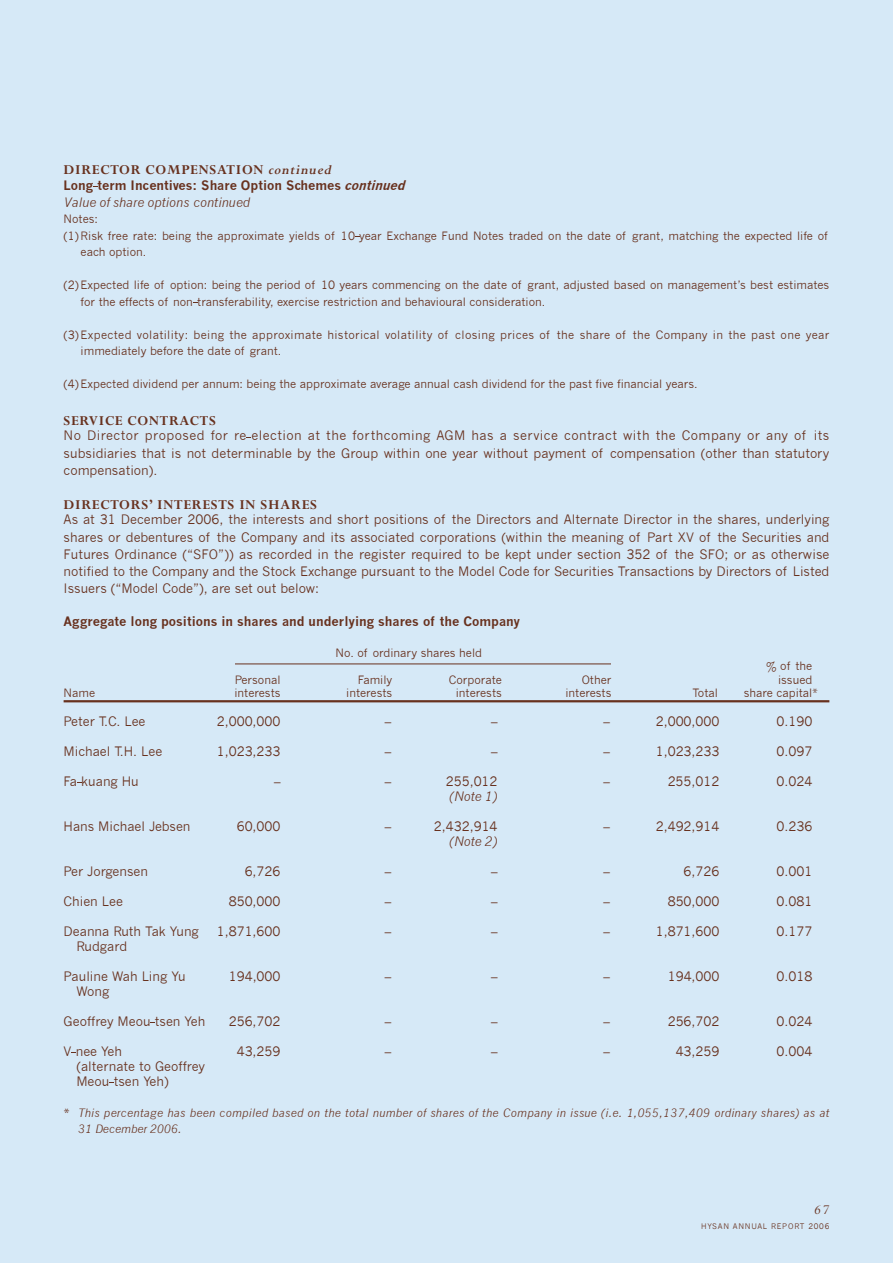
<style>
.page{position:relative;width:893px;height:1263px;background:#fff}
.page>*{position:absolute;margin:0;border:0;box-sizing:border-box;transform-origin:0 0}
.t1{font:700 15px "Perpetua Std";letter-spacing:.05em;color:#68311e}
.t2{font:italic 15px "Perpetua Std";color:#68311e}
.t3{font:12.75px/17.2px "News Gothic";color:#68311e;text-align:justify}
.t4{font:700 12.75px/17.2px "News Gothic";color:#68311e}
.t5{font:italic 12.75px "News Gothic";color:#68311e}
.t6{font:11.25px/16.5px "News Gothic";color:#68311e}
.t7{font:11.25px/16.5px "News Gothic";letter-spacing:.03em;color:#68311e}
.t8{font:italic 11.25px/16.5px "News Gothic";letter-spacing:.02em;color:#68311e}
.t9{font:7.5px "News Gothic";letter-spacing:.1em;color:#68311e}
.s1{font-style:italic}
.s2{font-weight:400;font-style:italic}
</style>
<div class="page">
<div style="left:0;top:0;width:892px;height:1263px;background:#d6e9f7"></div>
<hr style="left:64px;top:700px;width:765px;height:2px;background:#68311e">
<hr style="left:235px;top:664px;width:376px;height:1px;background:#68311e">
<p class="t1" style="left:64px;top:164px;width:269px">DIRECTOR COMPENSATION <span class="s1">continued</span></p>
<p class="t4" style="left:64px;top:177px;width:347px">Long term Incentives: Share Option Schemes <span class="s1">continued<br></span><span class="s2">Value of share options continued</span></p>
<p class="t6" style="left:64px;top:211px;width:36px">Notes:</p>
<p class="t6" style="left:64px;top:227px;width:765px">(1) Risk free rate: being the approximate yields of 10 year Exchange Fund Notes traded on the date of grant, matching the expected life of</p>
<p class="t6" style="left:81px;top:244px;width:67px">each option.</p>
<p class="t6" style="left:81px;top:277px;width:750px;text-indent:-17px">(2) Expected life of option: being the period of 10 years commencing on the date of grant, adjusted based on management’s best estimates for the effects of non transferability, exercise restriction and behavioural consideration.</p>
<p class="t7" style="left:81px;top:326px;width:750px;text-indent:-17px">(3) Expected volatility: being the approximate historical volatility of closing prices of the share of the Company in the past one year immediately before the date of grant.</p>
<p class="t6" style="left:64px;top:376px;width:635px">(4) Expected dividend per annum: being the approximate average annual cash dividend for the past five financial years.</p>
<p class="t1" style="left:64px;top:414px;width:154px">SERVICE CONTRACTS</p>
<p class="t3" style="left:64px;top:427px;width:767px">No Director proposed for re election at the forthcoming AGM has a service contract with the Company or any of its subsidiaries that is not determinable by the Group within one year without payment of compensation (other than statutory compensation).</p>
<p class="t1" style="left:64px;top:498px;width:255px">DIRECTORS’ INTERESTS IN SHARES</p>
<p class="t3" style="left:64px;top:511px;width:767px">As at 31 December 2006, the interests and short positions of the Directors and Alternate Director in the shares, underlying shares or debentures of the Company and its associated corporations (within the meaning of Part XV of the Securities and Futures Ordinance (“SFO”)) as recorded in the register required to be kept under section 352 of the SFO; or as otherwise notified to the Company and the Stock Exchange pursuant to the Model Code for Securities Transactions by Directors of Listed Issuers (“Model Code”), are set out below:</p>
<p class="t4" style="left:64px;top:612px;width:458px">Aggregate long positions in shares and underlying shares of the Company</p>
<p class="t6" style="left:335px;top:644px;width:148px">No. of ordinary shares held</p>
<p class="t6" style="left:766px;top:658px;width:48px">% of the</p>
<p class="t6" style="left:235px;top:671px;width:47px">Personal</p>
<p class="t6" style="left:358px;top:671px;width:36px">Family</p>
<p class="t6" style="left:449px;top:671px;width:54px">Corporate</p>
<p class="t6" style="left:581px;top:671px;width:31px">Other</p>
<p class="t6" style="left:778px;top:671px;width:36px">issued</p>
<p class="t6" style="left:64px;top:685px;width:33px">Name</p>
<p class="t6" style="left:234px;top:685px;width:48px">interests</p>
<p class="t6" style="left:346px;top:685px;width:48px">interests</p>
<p class="t6" style="left:456px;top:685px;width:48px">interests</p>
<p class="t6" style="left:565px;top:685px;width:48px">interests</p>
<p class="t6" style="left:692px;top:685px;width:27px">Total</p>
<p class="t6" style="left:743px;top:685px;width:75px">share capital *</p>
<p class="t3" style="left:64px;top:712px;width:83px">Peter T.C. Lee</p>
<p class="t3" style="left:217px;top:712px;width:65px">2,000,000</p>
<p class="t3" style="left:385px;top:712px;width:8px">–</p>
<p class="t3" style="left:491px;top:712px;width:8px">–</p>
<p class="t3" style="left:603px;top:712px;width:8px">–</p>
<p class="t3" style="left:655px;top:712px;width:65px">2,000,000</p>
<p class="t3" style="left:776px;top:712px;width:37px">0.190</p>
<p class="t3" style="left:64px;top:742px;width:100px">Michael T.H. Lee</p>
<p class="t3" style="left:217px;top:742px;width:65px">1,023,233</p>
<p class="t3" style="left:385px;top:742px;width:8px">–</p>
<p class="t3" style="left:491px;top:742px;width:8px">–</p>
<p class="t3" style="left:603px;top:742px;width:8px">–</p>
<p class="t3" style="left:655px;top:742px;width:65px">1,023,233</p>
<p class="t3" style="left:776px;top:742px;width:37px">0.097</p>
<p class="t3" style="left:64px;top:772px;width:77px">Fa kuang Hu</p>
<p class="t3" style="left:274px;top:772px;width:8px">–</p>
<p class="t3" style="left:385px;top:772px;width:8px">–</p>
<p class="t3" style="left:446px;top:772px;width:53px">255,012</p>
<p class="t3" style="left:603px;top:772px;width:8px">–</p>
<p class="t3" style="left:667px;top:772px;width:53px">255,012</p>
<p class="t3" style="left:776px;top:772px;width:37px">0.024</p>
<p class="t5" style="left:449px;top:788px;width:49px">(Note 1)</p>
<p class="t3" style="left:64px;top:817px;width:128px">Hans Michael Jebsen</p>
<p class="t3" style="left:237px;top:817px;width:45px">60,000</p>
<p class="t3" style="left:385px;top:817px;width:8px">–</p>
<p class="t3" style="left:434px;top:817px;width:65px">2,432,914</p>
<p class="t3" style="left:603px;top:817px;width:8px">–</p>
<p class="t3" style="left:655px;top:817px;width:65px">2,492,914</p>
<p class="t3" style="left:776px;top:817px;width:37px">0.236</p>
<p class="t5" style="left:449px;top:833px;width:49px">(Note 2)</p>
<p class="t3" style="left:64px;top:862px;width:86px">Per Jorgensen</p>
<p class="t3" style="left:245px;top:862px;width:37px">6,726</p>
<p class="t3" style="left:385px;top:862px;width:8px">–</p>
<p class="t3" style="left:491px;top:862px;width:8px">–</p>
<p class="t3" style="left:603px;top:862px;width:8px">–</p>
<p class="t3" style="left:683px;top:862px;width:37px">6,726</p>
<p class="t3" style="left:776px;top:862px;width:37px">0.001</p>
<p class="t3" style="left:64px;top:892px;width:61px">Chien Lee</p>
<p class="t3" style="left:229px;top:892px;width:53px">850,000</p>
<p class="t3" style="left:385px;top:892px;width:8px">–</p>
<p class="t3" style="left:491px;top:892px;width:8px">–</p>
<p class="t3" style="left:603px;top:892px;width:8px">–</p>
<p class="t3" style="left:667px;top:892px;width:53px">850,000</p>
<p class="t3" style="left:776px;top:892px;width:37px">0.081</p>
<p class="t3" style="left:64px;top:922px;width:137px">Deanna Ruth Tak Yung</p>
<p class="t3" style="left:217px;top:922px;width:65px">1,871,600</p>
<p class="t3" style="left:385px;top:922px;width:8px">–</p>
<p class="t3" style="left:491px;top:922px;width:8px">–</p>
<p class="t3" style="left:603px;top:922px;width:8px">–</p>
<p class="t3" style="left:655px;top:922px;width:65px">1,871,600</p>
<p class="t3" style="left:776px;top:922px;width:37px">0.177</p>
<p class="t3" style="left:76px;top:937px;width:52px">Rudgard</p>
<p class="t3" style="left:64px;top:967px;width:123px">Pauline Wah Ling Yu</p>
<p class="t3" style="left:229px;top:967px;width:53px">194,000</p>
<p class="t3" style="left:385px;top:967px;width:8px">–</p>
<p class="t3" style="left:491px;top:967px;width:8px">–</p>
<p class="t3" style="left:603px;top:967px;width:8px">–</p>
<p class="t3" style="left:667px;top:967px;width:53px">194,000</p>
<p class="t3" style="left:776px;top:967px;width:37px">0.018</p>
<p class="t3" style="left:76px;top:982px;width:34px">Wong</p>
<p class="t3" style="left:64px;top:1012px;width:143px">Geoffrey Meou tsen Yeh</p>
<p class="t3" style="left:229px;top:1012px;width:53px">256,702</p>
<p class="t3" style="left:385px;top:1012px;width:8px">–</p>
<p class="t3" style="left:491px;top:1012px;width:8px">–</p>
<p class="t3" style="left:603px;top:1012px;width:8px">–</p>
<p class="t3" style="left:667px;top:1012px;width:53px">256,702</p>
<p class="t3" style="left:776px;top:1012px;width:37px">0.024</p>
<p class="t3" style="left:64px;top:1042px;width:60px">V nee Yeh</p>
<p class="t3" style="left:237px;top:1042px;width:45px">43,259</p>
<p class="t3" style="left:385px;top:1042px;width:8px">–</p>
<p class="t3" style="left:491px;top:1042px;width:8px">–</p>
<p class="t3" style="left:603px;top:1042px;width:8px">–</p>
<p class="t3" style="left:675px;top:1042px;width:45px">43,259</p>
<p class="t3" style="left:776px;top:1042px;width:37px">0.004</p>
<p class="t3" style="left:76px;top:1058px;width:130px;line-height:15px">(alternate to Geoffrey<br>Meou tsen Yeh)</p>
<p class="t8" style="left:78px;top:1104px;width:752px;text-indent:-15px">* This percentage has been compiled based on the total number of shares of the Company in issue (i.e. 1,055,137,409 ordinary shares) as at<br>31 December 2006.</p>
<p class="t2" style="left:814px;top:1203px;width:17px">67</p>
<p class="t9" style="left:701px;top:1222px;width:130px">HYSAN ANNUAL REPORT 2006</p>
</div>
